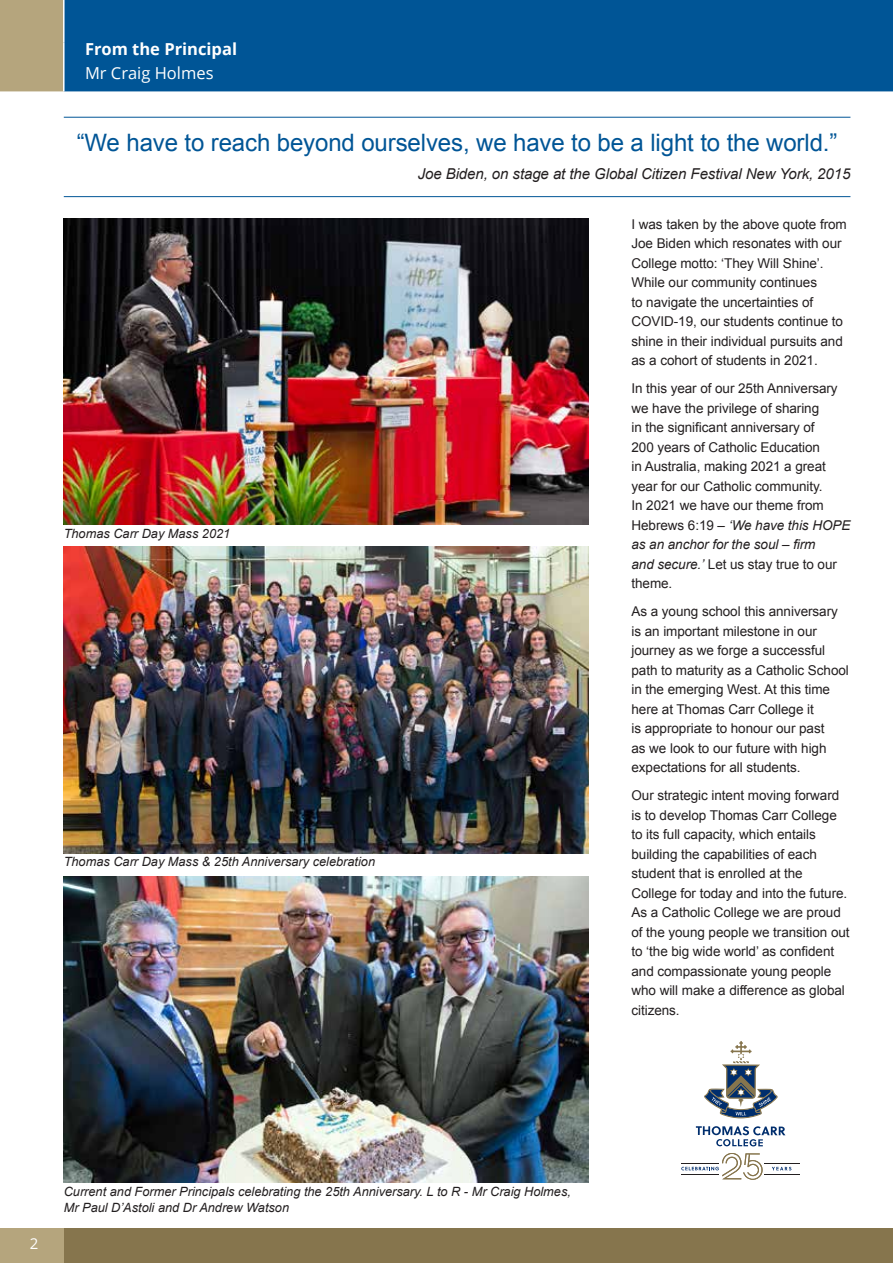
<style>
.page{position:relative;width:893px;height:1263px;background:#fff}
.page>*{position:absolute;margin:0;border:0;box-sizing:border-box;transform-origin:0 0}
.t1{font:24px "Arial";letter-spacing:-.005em;color:#005596}
.t2{font:700 16.5px "Open Sans";color:#fff}
.t3{font:16.5px "Open Sans";color:#fff}
.t4{font:italic 15px "Arial";letter-spacing:-.005em;color:#231f20}
.t5{font:15px "Open Sans";color:#fff}
.t6{font:13.5px/19.5px "Arial";letter-spacing:-.005em;color:#231f20}
.t7{font:italic 12.75px/16.5px "Arial";color:#231f20}
.s1{font-style:italic}
</style>
<div class="page">
<div style="left:0;top:0;width:63px;height:91px;background:#b5a57d"></div>
<div style="left:65px;top:0;width:827px;height:91px;background:#005596"></div>
<hr style="left:64px;top:117px;width:786px;height:1px;background:#005596">
<hr style="left:64px;top:196px;width:786px;height:1px;background:#005596">
<div style="left:0;top:1229px;width:893px;height:34px;background:#86754d"></div>
<div style="left:0;top:1229px;width:64px;height:34px;background:#b5a57d"></div>
<img style="left:64px;top:219px;width:525px;height:306px">
<img style="left:64px;top:876px;width:525px;height:306px">
<img style="left:64px;top:547px;width:525px;height:306px">
<svg style="left:892px;top:0;width:1px;height:91px"></svg>
<svg style="left:696px;top:1126px;width:89px;height:20px"></svg>
<svg style="left:704px;top:1041px;width:74px;height:77px"></svg>
<hr style="left:764px;top:1163px;width:36px;height:1px;background:#231f20">
<hr style="left:764px;top:1175px;width:36px;height:1px;background:#231f20">
<svg style="left:681px;top:1153px;width:82px;height:27px"></svg>
<svg style="left:772px;top:1167px;width:19px;height:3px"></svg>
<p class="t2" style="left:85px;top:38px;width:153px">From the Principal</p>
<p class="t3" style="left:85px;top:62px;width:130px">Mr Craig Holmes</p>
<h1 class="t1" style="left:77px;top:127px;width:762px">“We have to reach beyond ourselves, we have to be a light to the world.”</h1>
<p class="t4" style="left:418px;top:164px;width:434px">Joe Biden, on stage at the Global Citizen Festival New York, 2015</p>
<p class="t6" style="left:631px;top:214px;width:217px">I was taken by the above quote from Joe Biden which resonates with our College motto: ‘They Will Shine’.<br>While our community continues<br>to navigate the uncertainties of COVID-19, our students continue to shine in their individual pursuits and as a cohort of students in 2021.</p>
<p class="t6" style="left:631px;top:379px;width:220px">In this year of our 25th Anniversary we have the privilege of sharing<br>in the significant anniversary of<br>200 years of Catholic Education<br>in Australia, making 2021 a great year for our Catholic community.<br>In 2021 we have our theme from<br>Hebrews 6:19 – <span class="s1">‘We have this HOPE as an anchor for the soul – firm<br>and secure.’</span> Let us stay true to our theme.</p>
<p class="t6" style="left:631px;top:602px;width:219px">As a young school this anniversary is an important milestone in our journey as we forge a successful path to maturity as a Catholic School in the emerging West. At this time here at Thomas Carr College it<br>is appropriate to honour our past<br>as we look to our future with high expectations for all students.</p>
<p class="t6" style="left:631px;top:786px;width:220px">Our strategic intent moving forward is to develop Thomas Carr College to its full capacity, which entails building the capabilities of each student that is enrolled at the<br>College for today and into the future.<br>As a Catholic College we are proud of the young people we transition out to ‘the big wide world’ as confident and compassionate young people who will make a difference as global citizens.</p>
<p class="t7" style="left:64px;top:525px;width:168px">Thomas Carr Day Mass 2021</p>
<p class="t7" style="left:64px;top:853px;width:313px">Thomas Carr Day Mass &amp; 25th Anniversary celebration</p>
<p class="t5" style="left:30px;top:1233px;width:10px">2</p>
<p class="t7" style="left:64px;top:1183px;width:509px">Current and Former Principals celebrating the 25th Anniversary. L to R - Mr Craig Holmes,<br>Mr Paul D’Astoli and Dr Andrew Watson</p>
</div>
